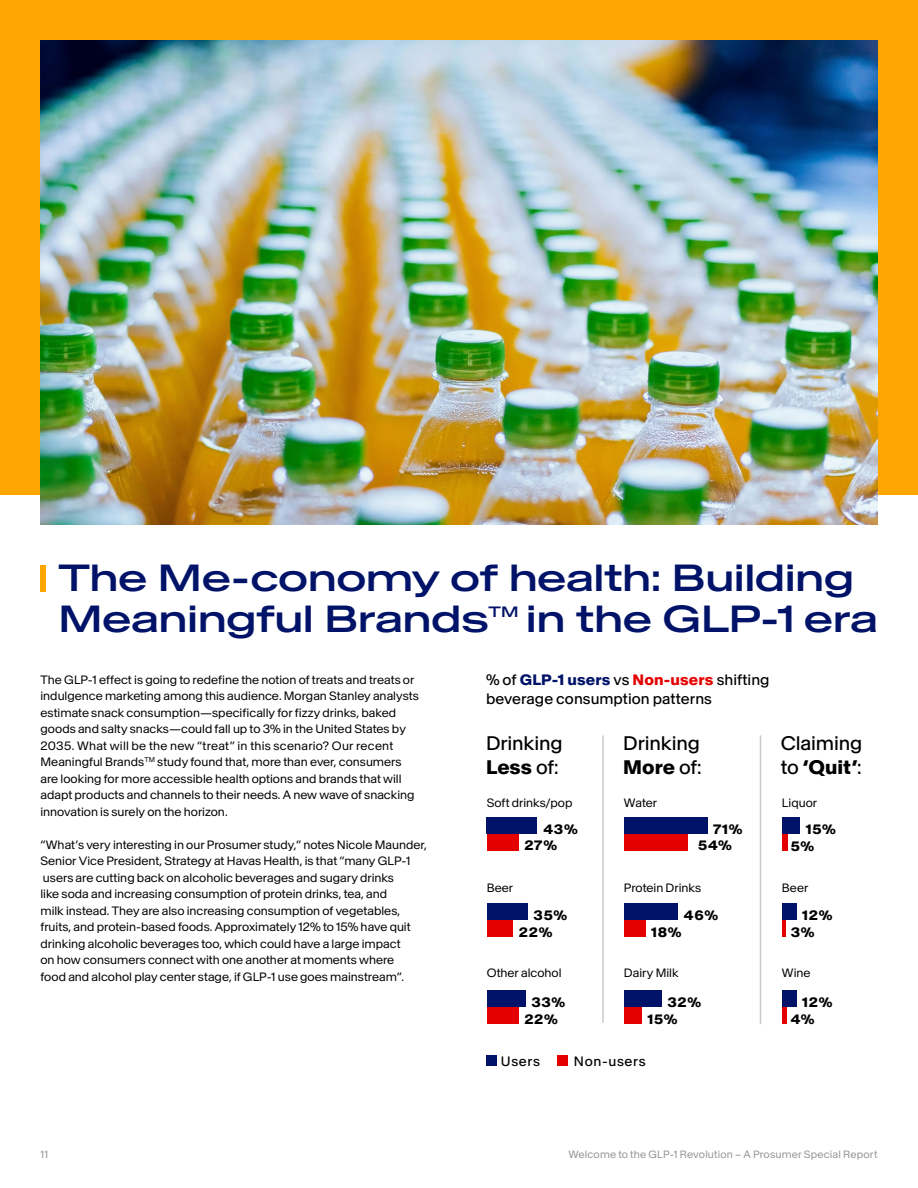
<style>
.page{position:relative;width:918px;height:1188px;background:#fff}
.page>*{position:absolute;margin:0;border:0;box-sizing:border-box;transform-origin:0 0}
.t1{font:500 37.5px/40.5px "Baikal Exp";letter-spacing:-.01em;color:#001368}
.t2{font:19.5px/24px "Baikal Normal";letter-spacing:-.005em;color:#000}
.t3{font:15px/19.5px "Baikal Normal";color:#000}
.t4{font:500 14.85px "Baikal Exp";color:#001368}
.t5{font:700 13.5px "Baikal Normal";letter-spacing:.055em;color:#000}
.t6{font:13.5px "Baikal Normal";letter-spacing:.05em;color:#000}
.t7{font:12px/16.5px "Baikal";color:#000}
.t8{font:10.5px "Baikal";letter-spacing:.015em;color:#939598}
.s1{font-weight:700;color:#001368}
.s2{font-weight:700;color:#e50000}
.s3{font-weight:700}
</style>
<div class="page">
<div style="left:0;top:0;width:918px;height:495px;background:#ffa600"></div>
<img style="left:41px;top:40px;width:837px;height:485px">
<div style="left:40px;top:565px;width:6px;height:27px;background:#ffa600"></div>
<div style="left:558px;top:1056px;width:10px;height:10px;background:#e50000"></div>
<div style="left:486px;top:1056px;width:10px;height:10px;background:#001368"></div>
<div style="left:782px;top:817px;width:18px;height:17px;background:#001368"></div>
<div style="left:487px;top:817px;width:50px;height:17px;background:#001368"></div>
<div style="left:487px;top:834px;width:31px;height:16px;background:#e50000"></div>
<div style="left:624px;top:817px;width:83px;height:17px;background:#001368"></div>
<div style="left:624px;top:834px;width:63px;height:16px;background:#e50000"></div>
<div style="left:782px;top:834px;width:6px;height:16px;background:#e50000"></div>
<div style="left:487px;top:990px;width:38px;height:17px;background:#001368"></div>
<div style="left:487px;top:1007px;width:31px;height:16px;background:#e50000"></div>
<div style="left:624px;top:990px;width:37px;height:17px;background:#001368"></div>
<div style="left:624px;top:1007px;width:18px;height:16px;background:#e50000"></div>
<div style="left:782px;top:990px;width:14px;height:17px;background:#001368"></div>
<div style="left:782px;top:1007px;width:5px;height:16px;background:#e50000"></div>
<div style="left:487px;top:903px;width:41px;height:17px;background:#001368"></div>
<div style="left:487px;top:920px;width:25px;height:17px;background:#e50000"></div>
<div style="left:624px;top:903px;width:54px;height:17px;background:#001368"></div>
<div style="left:624px;top:920px;width:21px;height:17px;background:#e50000"></div>
<div style="left:782px;top:903px;width:14px;height:17px;background:#001368"></div>
<hr style="left:782px;top:920px;width:4px;height:17px;background:#e50000">
<hr style="left:760px;top:735px;width:1px;height:289px;background:#c9c9c9">
<hr style="left:602px;top:735px;width:2px;height:288px;background:#c9c9c9">
<h1 class="t1" style="left:58px;top:557px;width:797px">The Me-conomy of health: Building<br>Meaningful Brands</h1>
<p class="t4" style="left:488px;top:603px;width:31px">TM</p>
<h1 class="t1" style="left:526px;top:598px;width:354px">in the GLP-1 era</h1>
<p class="t7" style="left:40px;top:671px;width:380px">The GLP-1 effect is going to redefine the notion of treats and treats or indulgence marketing among this audience. Morgan Stanley analysts estimate snack consumption—specifically for fizzy drinks, baked goods and salty snacks—could fall up to 3% in the United States by 2035. What will be the new “treat” in this scenario? Our recent Meaningful Brands<sup>TM</sup> study found that, more than ever, consumers are looking for more accessible health options and brands that will adapt products and channels to their needs. A new wave of snacking innovation is surely on the horizon.</p>
<p class="t7" style="left:40px;top:836px;width:388px">“What’s very interesting in our Prosumer study,” notes Nicole Maunder, Senior Vice President, Strategy at Havas Health, is that “many GLP-1 users are cutting back on alcoholic beverages and sugary drinks<br>like soda and increasing consumption of protein drinks, tea, and<br>milk instead. They are also increasing consumption of vegetables, fruits, and protein-based foods. Approximately 12% to 15% have quit drinking alcoholic beverages too, which could have a large impact<br>on how consumers connect with one another at moments where<br>food and alcohol play center stage, if GLP-1 use goes mainstream”.</p>
<p class="t3" style="left:486px;top:669px;width:285px">% of <span class="s1">GLP-1 users</span> vs <span class="s2">Non-users</span> shifting beverage consumption patterns</p>
<h2 class="t2" style="left:486px;top:731px;width:78px">Drinking<br><span class="s3">Less</span> of:</h2>
<h2 class="t2" style="left:623px;top:731px;width:80px">Drinking<br><span class="s3">More</span> of:</h2>
<h2 class="t2" style="left:781px;top:731px;width:83px">Claiming to <span class="s3">‘Quit’</span>:</h2>
<p class="t7" style="left:487px;top:794px;width:87px">Soft drinks/pop</p>
<p class="t7" style="left:624px;top:794px;width:35px">Water</p>
<p class="t7" style="left:782px;top:794px;width:37px">Liquor</p>
<p class="t5" style="left:543px;top:820px;width:36px">43%</p>
<p class="t5" style="left:524px;top:837px;width:34px">27%</p>
<p class="t5" style="left:713px;top:820px;width:31px">71%</p>
<p class="t5" style="left:698px;top:837px;width:35px">54%</p>
<p class="t5" style="left:806px;top:820px;width:32px">15%</p>
<p class="t5" style="left:791px;top:837px;width:25px">5%</p>
<p class="t7" style="left:487px;top:879px;width:28px">Beer</p>
<p class="t7" style="left:624px;top:879px;width:79px">Protein Drinks</p>
<p class="t7" style="left:782px;top:879px;width:28px">Beer</p>
<p class="t5" style="left:534px;top:907px;width:35px">35%</p>
<p class="t5" style="left:519px;top:924px;width:35px">22%</p>
<p class="t5" style="left:684px;top:907px;width:36px">46%</p>
<p class="t5" style="left:651px;top:924px;width:32px">18%</p>
<p class="t5" style="left:802px;top:907px;width:32px">12%</p>
<p class="t5" style="left:791px;top:924px;width:25px">3%</p>
<p class="t7" style="left:487px;top:964px;width:76px">Other alcohol</p>
<p class="t7" style="left:624px;top:964px;width:56px">Dairy Milk</p>
<p class="t7" style="left:782px;top:964px;width:30px">Wine</p>
<p class="t5" style="left:531px;top:993px;width:35px">33%</p>
<p class="t5" style="left:667px;top:993px;width:35px">32%</p>
<p class="t5" style="left:802px;top:993px;width:32px">12%</p>
<p class="t5" style="left:524px;top:1010px;width:35px">22%</p>
<p class="t5" style="left:648px;top:1010px;width:32px">15%</p>
<p class="t5" style="left:791px;top:1010px;width:25px">4%</p>
<p class="t6" style="left:501px;top:1053px;width:41px">Users</p>
<p class="t6" style="left:574px;top:1053px;width:74px">Non-users</p>
<p class="t8" style="left:40px;top:1148px;width:9px">11</p>
<p class="t8" style="left:568px;top:1148px;width:311px">Welcome to the GLP-1 Revolution – A Prosumer Special Report</p>
</div>
